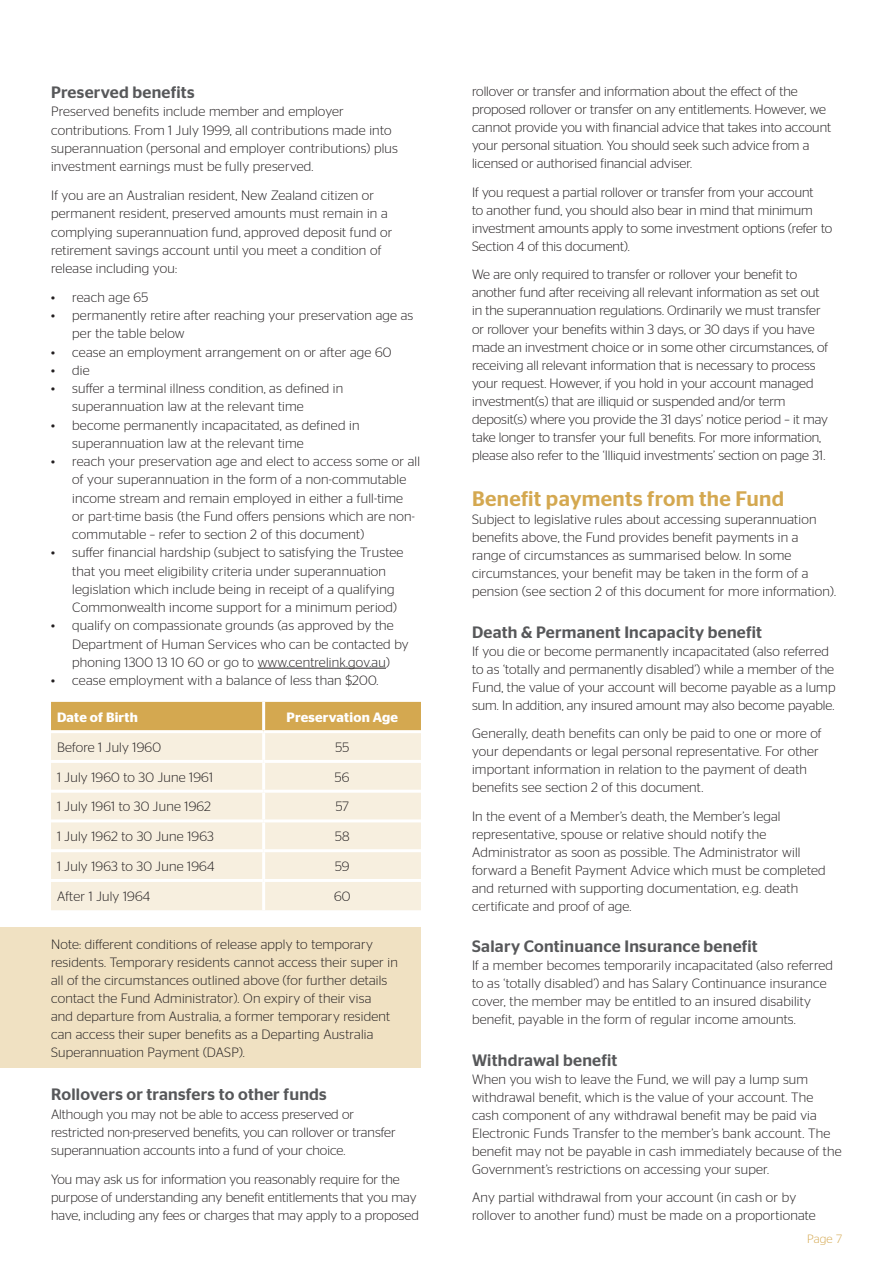
<style>
.page{position:relative;width:893px;height:1263px;background:#fff}
.page>*{position:absolute;margin:0;border:0;box-sizing:border-box;transform-origin:0 0}
.Heading_Style_2{font:500 21px "Stag Sans";letter-spacing:.015em;color:#d4a850}
.Heading_Style_3{font:500 16.5px "Stag Sans";letter-spacing:.015em;color:#57585a}
.Box_Text{font:300 13.5px/18px "Stag Sans";letter-spacing:.015em;color:#231f20}
.t1{font:600 13.5px "Stag Sans";letter-spacing:.015em;color:#fff}
.t2{font:300 12px "Stag Sans";color:#d4a850}
</style>
<div class="page">
<hr style="left:258px;top:668px;width:128px;height:1px;background:#231f20">
<div style="left:51px;top:702px;width:370px;height:28px;background:#d4a850"></div>
<div style="left:51px;top:733px;width:370px;height:177px;background:#f7efdf"></div>
<hr style="left:262px;top:702px;width:3px;height:28px;background:#fff">
<hr style="left:262px;top:733px;width:3px;height:27px;background:#fff">
<hr style="left:51px;top:760px;width:213px;height:3px;background:#fff">
<hr style="left:264px;top:760px;width:157px;height:3px;background:#fff">
<hr style="left:262px;top:763px;width:3px;height:27px;background:#fff">
<hr style="left:51px;top:790px;width:213px;height:3px;background:#fff">
<hr style="left:264px;top:790px;width:157px;height:3px;background:#fff">
<hr style="left:262px;top:793px;width:3px;height:26px;background:#fff">
<hr style="left:51px;top:819px;width:213px;height:3px;background:#fff">
<hr style="left:264px;top:819px;width:157px;height:3px;background:#fff">
<hr style="left:262px;top:822px;width:3px;height:27px;background:#fff">
<hr style="left:51px;top:849px;width:213px;height:3px;background:#fff">
<hr style="left:264px;top:849px;width:157px;height:3px;background:#fff">
<hr style="left:262px;top:852px;width:3px;height:27px;background:#fff">
<hr style="left:51px;top:879px;width:213px;height:3px;background:#fff">
<hr style="left:264px;top:879px;width:157px;height:3px;background:#fff">
<hr style="left:262px;top:882px;width:3px;height:28px;background:#fff">
<div style="left:0;top:927px;width:421px;height:140px;background:#f0e1c2"></div>
<p class="Heading_Style_3" style="left:51px;top:83px;width:145px">Preserved benefits</p>
<p class="Box_Text" style="left:51px;top:102px;width:348px">Preserved benefits include member and employer contributions. From 1 July 1999, all contributions made into superannuation (personal and employer contributions) plus investment earnings must be fully preserved.</p>
<p class="Box_Text" style="left:51px;top:186px;width:343px">If you are an Australian resident, New Zealand citizen or permanent resident, preserved amounts must remain in a complying superannuation fund, approved deposit fund or retirement savings account until you meet a condition of release including you:</p>
<p class="Box_Text" style="left:51px;top:288px;width:99px">• reach age 65</p>
<p class="Box_Text" style="left:72px;top:306px;width:343px;text-indent:-21px">• permanently retire after reaching your preservation age as per the table below</p>
<p class="Box_Text" style="left:51px;top:343px;width:342px">• cease an employment arrangement on or after age 60</p>
<p class="Box_Text" style="left:51px;top:361px;width:40px">• die</p>
<p class="Box_Text" style="left:72px;top:379px;width:272px;text-indent:-21px">• suffer a terminal illness condition, as defined in superannuation law at the relevant time</p>
<p class="Box_Text" style="left:72px;top:416px;width:289px;text-indent:-21px">• become permanently incapacitated, as defined in superannuation law at the relevant time</p>
<p class="Box_Text" style="left:72px;top:452px;width:349px;text-indent:-21px">• reach your preservation age and elect to access some or all of your superannuation in the form of a non-commutable income stream and remain employed in either a full-time<br>or part-time basis (the Fund offers pensions which are non&shy;commutable – refer to section 2 of this document)</p>
<p class="Box_Text" style="left:72px;top:543px;width:333px;text-indent:-21px">• suffer financial hardship (subject to satisfying the Trustee that you meet eligibility criteria under superannuation legislation which include being in receipt of a qualifying Commonwealth income support for a minimum period)</p>
<p class="Box_Text" style="left:72px;top:616px;width:338px;text-indent:-21px">• qualify on compassionate grounds (as approved by the<br>Department of Human Services who can be contacted by phoning 1300 13 10 60 or go to www.centrelink.gov.au)</p>
<p class="Box_Text" style="left:51px;top:671px;width:329px">• cease employment with a balance of less than $200.</p>
<p class="t1" style="left:57px;top:710px;width:82px">Date of Birth</p>
<p class="t1" style="left:286px;top:710px;width:113px">Preservation Age</p>
<p class="Box_Text" style="left:57px;top:738px;width:106px">Before 1 July 1960</p>
<p class="Box_Text" style="left:335px;top:738px;width:15px">55</p>
<p class="Box_Text" style="left:57px;top:768px;width:157px">1 July 1960 to 30 June 1961</p>
<p class="Box_Text" style="left:335px;top:768px;width:16px">56</p>
<p class="Box_Text" style="left:57px;top:797px;width:156px">1 July 1961 to 30 June 1962</p>
<p class="Box_Text" style="left:336px;top:797px;width:15px">57</p>
<p class="Box_Text" style="left:57px;top:827px;width:158px">1 July 1962 to 30 June 1963</p>
<p class="Box_Text" style="left:335px;top:827px;width:16px">58</p>
<p class="Box_Text" style="left:57px;top:857px;width:159px">1 July 1963 to 30 June 1964</p>
<p class="Box_Text" style="left:335px;top:857px;width:16px">59</p>
<p class="Box_Text" style="left:57px;top:887px;width:95px">After 1 July 1964</p>
<p class="Box_Text" style="left:334px;top:887px;width:18px">60</p>
<p class="Box_Text" style="left:51px;top:935px;width:348px">Note: different conditions of release apply to temporary residents. Temporary residents cannot access their super in all of the circumstances outlined above (for further details contact the Fund Administrator). On expiry of their visa<br>and departure from Australia, a former temporary resident can access their super benefits as a Departing Australia Superannuation Payment (DASP).</p>
<p class="Heading_Style_3" style="left:51px;top:1085px;width:277px">Rollovers or transfers to other funds</p>
<p class="Box_Text" style="left:51px;top:1104px;width:346px">Although you may not be able to access preserved or restricted non-preserved benefits, you can rollover or transfer superannuation accounts into a fund of your choice.</p>
<p class="Box_Text" style="left:51px;top:1170px;width:369px">You may ask us for information you reasonably require for the purpose of understanding any benefit entitlements that you may have, including any fees or charges that may apply to a proposed</p>
<p class="Box_Text" style="left:472px;top:82px;width:361px">rollover or transfer and information about the effect of the proposed rollover or transfer on any entitlements. However, we cannot provide you with financial advice that takes into account your personal situation. You should seek such advice from a licensed or authorised financial adviser.</p>
<p class="Box_Text" style="left:472px;top:183px;width:362px">If you request a partial rollover or transfer from your account<br>to another fund, you should also bear in mind that minimum investment amounts apply to some investment options (refer to Section 4 of this document).</p>
<p class="Box_Text" style="left:472px;top:265px;width:358px">We are only required to transfer or rollover your benefit to another fund after receiving all relevant information as set out in the superannuation regulations. Ordinarily we must transfer or rollover your benefits within 3 days, or 30 days if you have made an investment choice or in some other circumstances, of receiving all relevant information that is necessary to process your request. However, if you hold in your account managed investment(s) that are illiquid or suspended and/or term deposit(s) where you provide the 31 days’ notice period – it may take longer to transfer your full benefits. For more information, please also refer to the ‘Illiquid investments’ section on page 31.</p>
<p class="Heading_Style_2" style="left:472px;top:487px;width:314px">Benefit payments from the Fund</p>
<p class="Box_Text" style="left:472px;top:510px;width:365px">Subject to legislative rules about accessing superannuation benefits above, the Fund provides benefit payments in a<br>range of circumstances as summarised below. In some circumstances, your benefit may be taken in the form of a pension (see section 2 of this document for more information).</p>
<p class="Heading_Style_3" style="left:472px;top:622px;width:292px">Death &amp; Permanent Incapacity benefit</p>
<p class="Box_Text" style="left:472px;top:642px;width:365px">If you die or become permanently incapacitated (also referred to as ‘totally and permanently disabled’) while a member of the Fund, the value of your account will become payable as a lump sum. In addition, any insured amount may also become payable.</p>
<p class="Box_Text" style="left:472px;top:724px;width:351px">Generally, death benefits can only be paid to one or more of your dependants or legal personal representative. For other important information in relation to the payment of death benefits see section 2 of this document.</p>
<p class="Box_Text" style="left:472px;top:807px;width:355px">In the event of a Member’s death, the Member’s legal representative, spouse or relative should notify the Administrator as soon as possible. The Administrator will forward a Benefit Payment Advice which must be completed and returned with supporting documentation, e.g. death certificate and proof of age.</p>
<p class="Heading_Style_3" style="left:472px;top:937px;width:287px">Salary Continuance Insurance benefit</p>
<p class="Box_Text" style="left:472px;top:956px;width:362px">If a member becomes temporarily incapacitated (also referred to as ‘totally disabled’) and has Salary Continuance insurance cover, the member may be entitled to an insured disability benefit, payable in the form of regular income amounts.</p>
<p class="Heading_Style_3" style="left:472px;top:1050px;width:147px">Withdrawal benefit</p>
<p class="Box_Text" style="left:472px;top:1070px;width:371px">When you wish to leave the Fund, we will pay a lump sum withdrawal benefit, which is the value of your account. The cash component of any withdrawal benefit may be paid via Electronic Funds Transfer to the member’s bank account. The benefit may not be payable in cash immediately because of the Government’s restrictions on accessing your super.</p>
<p class="Box_Text" style="left:472px;top:1188px;width:345px">Any partial withdrawal from your account (in cash or by rollover to another fund) must be made on a proportionate</p>
<p class="t2" style="left:807px;top:1232px;width:36px">Page 7</p>
</div>
